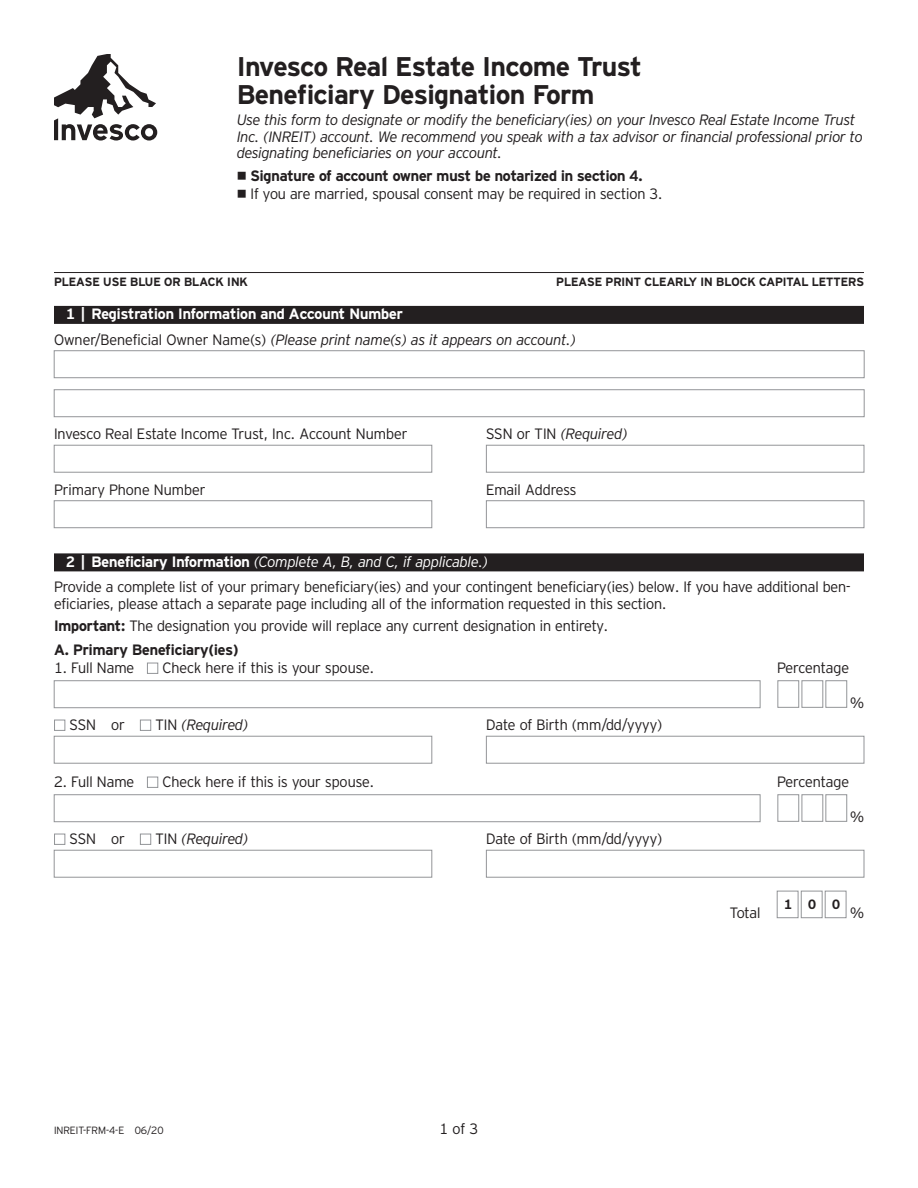
<style>
.page{position:relative;width:918px;height:1188px;background:#fff}
.page>*{position:absolute;margin:0;border:0;box-sizing:border-box;transform-origin:0 0}
.t1{font:700 27px/28.5px "Invesco Interstate";color:#231f20}
.body_10_11{font:300 15px/16.5px "Invesco Interstate";letter-spacing:-.005em;color:#231f20}
.body_10_11-2{font:italic 300 15px/16.5px "Invesco Interstate";letter-spacing:-.005em;color:#231f20}
.body_10_11-3{font:700 15px "Invesco Interstate";letter-spacing:-.005em;color:#231f20}
.reversed_header{font:italic 300 15px "Invesco Interstate";color:#fff}
.reversed_header-2{font:700 15px "Invesco Interstate";color:#fff}
.box_below_copy_for_f{font:300 15px "Invesco Interstate";letter-spacing:-.01em;color:#231f20}
.t2{font:700 13.5px "Invesco Interstate";color:#231f20}
.t3{font:700 12px "Invesco Interstate";color:#231f20}
.t4{font:300 10.5px "Invesco Interstate";color:#231f20}
.s1{font-weight:700}
.s2{font-style:normal}
.s3{font-weight:700;font-style:normal}
</style>
<div class="page">
<svg style="left:54px;top:54px;width:103px;height:87px"></svg>
<hr style="left:54px;top:272px;width:810px;height:1px;background:#231f20">
<div style="left:54px;top:306px;width:810px;height:18px;background:#231f20"></div>
<div style="left:54px;top:553px;width:810px;height:18px;background:#231f20"></div>
<div style="left:54px;top:351px;width:810px;height:27px;border:1px solid #939598"></div>
<div style="left:54px;top:390px;width:810px;height:27px;border:1px solid #939598"></div>
<div style="left:54px;top:445px;width:378px;height:27px;border:1px solid #939598"></div>
<div style="left:486px;top:445px;width:378px;height:27px;border:1px solid #939598"></div>
<div style="left:54px;top:501px;width:378px;height:27px;border:1px solid #939598"></div>
<div style="left:486px;top:501px;width:378px;height:27px;border:1px solid #939598"></div>
<div style="left:147px;top:663px;width:11px;height:11px;border:1px solid #939598"></div>
<div style="left:54px;top:681px;width:706px;height:27px;border:1px solid #939598"></div>
<div style="left:826px;top:681px;width:21px;height:27px;border:1px solid #939598"></div>
<div style="left:802px;top:681px;width:21px;height:27px;border:1px solid #939598"></div>
<div style="left:778px;top:681px;width:21px;height:27px;border:1px solid #939598"></div>
<div style="left:54px;top:720px;width:11px;height:11px;border:1px solid #939598"></div>
<div style="left:140px;top:720px;width:11px;height:11px;border:1px solid #939598"></div>
<div style="left:54px;top:736px;width:378px;height:27px;border:1px solid #939598"></div>
<div style="left:486px;top:736px;width:378px;height:27px;border:1px solid #939598"></div>
<div style="left:147px;top:777px;width:11px;height:11px;border:1px solid #939598"></div>
<div style="left:54px;top:795px;width:706px;height:27px;border:1px solid #939598"></div>
<div style="left:826px;top:795px;width:21px;height:27px;border:1px solid #939598"></div>
<div style="left:802px;top:795px;width:21px;height:27px;border:1px solid #939598"></div>
<div style="left:778px;top:795px;width:21px;height:27px;border:1px solid #939598"></div>
<div style="left:54px;top:834px;width:11px;height:11px;border:1px solid #939598"></div>
<div style="left:140px;top:834px;width:11px;height:11px;border:1px solid #939598"></div>
<div style="left:54px;top:850px;width:378px;height:27px;border:1px solid #939598"></div>
<div style="left:486px;top:850px;width:378px;height:27px;border:1px solid #939598"></div>
<div style="left:825px;top:891px;width:21px;height:27px;border:1px solid #939598"></div>
<div style="left:801px;top:891px;width:21px;height:27px;border:1px solid #939598"></div>
<div style="left:777px;top:891px;width:21px;height:27px;border:1px solid #939598"></div>
<p class="t1" style="left:237px;top:52px;width:406px">Invesco Real Estate Income Trust<br>Beneficiary Designation Form</p>
<p class="body_10_11-2" style="left:237px;top:111px;width:627px">Use this form to designate or modify the beneficiary(ies) on your Invesco Real Estate Income Trust<br>Inc. (INREIT) account. We recommend you speak with a tax advisor or financial professional prior to designating beneficiaries on your account.</p>
<p class="body_10_11-3" style="left:237px;top:166px;width:407px">• Signature of account owner must be notarized in section 4.</p>
<p class="body_10_11" style="left:237px;top:185px;width:427px"><span class="s1">•</span> If you are married, spousal consent may be required in section 3.</p>
<p class="t3" style="left:54px;top:275px;width:195px">PLEASE USE BLUE OR BLACK INK</p>
<p class="t3" style="left:556px;top:275px;width:309px">PLEASE PRINT CLEARLY IN BLOCK CAPITAL LETTERS</p>
<p class="reversed_header-2" style="left:66px;top:305px;width:338px">1 | Registration Information and Account Number</p>
<p class="body_10_11-2" style="left:54px;top:331px;width:524px"><span class="s2">Owner/Beneficial Owner Name(s)</span> (Please print name(s) as it appears on account.)</p>
<p class="body_10_11" style="left:54px;top:426px;width:355px">Invesco Real Estate Income Trust, Inc. Account Number</p>
<p class="body_10_11-2" style="left:486px;top:426px;width:143px"><span class="s2">SSN or TIN</span> (Required)</p>
<p class="body_10_11" style="left:54px;top:481px;width:153px">Primary Phone Number</p>
<p class="body_10_11" style="left:486px;top:481px;width:92px">Email Address</p>
<p class="reversed_header" style="left:66px;top:553px;width:423px"><span class="s3">2 | Beneficiary Information</span> (Complete A, B, and C, if applicable.)</p>
<p class="body_10_11" style="left:54px;top:579px;width:798px">Provide a complete list of your primary beneficiary(ies) and your contingent beneficiary(ies) below. If you have additional ben&shy;eficiaries, please attach a separate page including all of the information requested in this section.</p>
<p class="body_10_11" style="left:54px;top:618px;width:556px"><span class="s1">Important:</span> The designation you provide will replace any current designation in entirety.</p>
<p class="body_10_11-3" style="left:54px;top:641px;width:186px">A. Primary Beneficiary(ies)</p>
<p class="body_10_11" style="left:54px;top:660px;width:82px">1. Full Name</p>
<p class="body_10_11" style="left:163px;top:660px;width:213px">Check here if this is your spouse.</p>
<p class="body_10_11" style="left:777px;top:660px;width:74px">Percentage</p>
<p class="body_10_11" style="left:70px;top:717px;width:57px">SSN or</p>
<p class="body_10_11-2" style="left:155px;top:717px;width:94px"><span class="s2">TIN</span> (Required)</p>
<p class="body_10_11" style="left:486px;top:717px;width:178px">Date of Birth (mm/dd/yyyy)</p>
<p class="box_below_copy_for_f" style="left:850px;top:694px;width:15px">%</p>
<p class="body_10_11" style="left:54px;top:774px;width:82px">2. Full Name</p>
<p class="body_10_11" style="left:163px;top:774px;width:213px">Check here if this is your spouse.</p>
<p class="body_10_11" style="left:777px;top:774px;width:74px">Percentage</p>
<p class="body_10_11" style="left:70px;top:831px;width:57px">SSN or</p>
<p class="body_10_11-2" style="left:155px;top:831px;width:94px"><span class="s2">TIN</span> (Required)</p>
<p class="body_10_11" style="left:486px;top:831px;width:178px">Date of Birth (mm/dd/yyyy)</p>
<p class="box_below_copy_for_f" style="left:850px;top:808px;width:15px">%</p>
<p class="t2" style="left:784px;top:896px;width:57px">100</p>
<p class="box_below_copy_for_f" style="left:730px;top:904px;width:32px">Total</p>
<p class="box_below_copy_for_f" style="left:850px;top:904px;width:15px">%</p>
<p class="t4" style="left:54px;top:1124px;width:111px">INREIT-FRM-4-E 06/20</p>
<p class="body_10_11" style="left:440px;top:1120px;width:40px">1 of 3</p>
</div>
